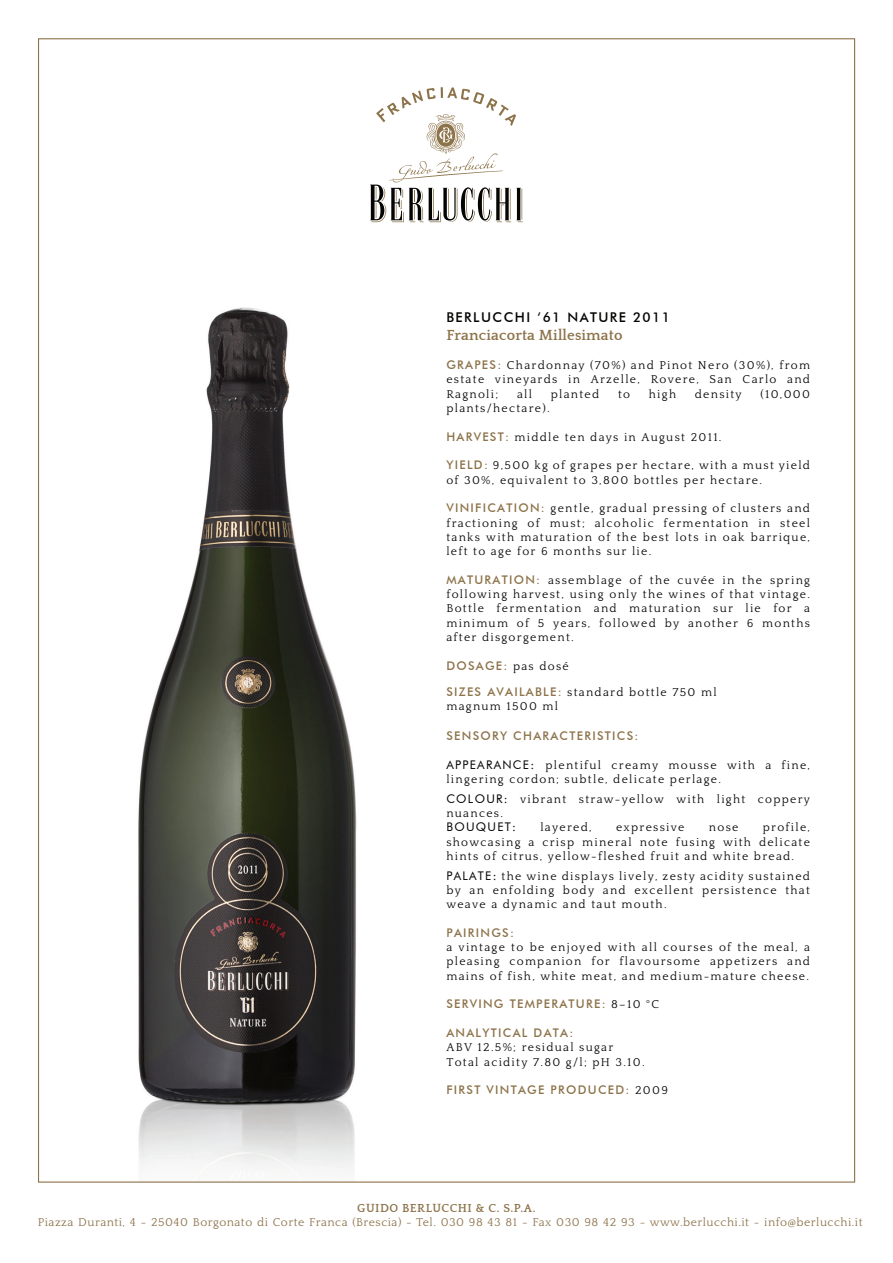
<style>
.page{position:relative;width:893px;height:1263px;background:#fff}
.page>*{position:absolute;margin:0;border:0;box-sizing:border-box;transform-origin:0 0}
.t1{font:700 15px "Quattrocento";letter-spacing:.01em;color:#8d734a}
.t2{font:500 13.5px "Futura BT";letter-spacing:.105em;color:#040503}
.t3{font:11.85px/14.2px "Quattrocento Roman";letter-spacing:.105em;color:#040503;text-align:justify}
.t4{font:11.85px "Quattrocento Roman";letter-spacing:.04em;color:#8d734a}
.t5{font:500 11.85px "Futura BT";letter-spacing:.105em;color:#8d734a}
.t6{font:700 11.85px "Quattrocento";letter-spacing:.04em;color:#8d734a}
.t7{font:11.85px "Futura BT";letter-spacing:.105em;color:#040503}
.s1{font-family:"Futura BT";font-weight:500;color:#8d734a}
.s2{font-family:"Quattrocento Roman";font-weight:400;color:#040503}
.s3{font-family:"Futura BT"}
</style>
<div class="page">
<svg style="left:370px;top:87px;width:153px;height:135px"></svg>
<img style="left:88px;top:307px;width:319px;height:876px">
<p class="t2" style="left:446px;top:309px;width:225px">BERLUCCHI ‘61 NATURE 2011</p>
<p class="t1" style="left:446px;top:328px;width:178px">Franciacorta Millesimato</p>
<p class="t3" style="left:446px;top:358px;width:365px"><span class="s1">GRAPES:</span> Chardonnay (70%) and Pinot Nero (30%), from estate vineyards in Arzelle, Rovere, San Carlo and Ragnoli;</p>
<p class="t3" style="left:517px;top:387px;width:17px">all</p>
<p class="t3" style="left:551px;top:387px;width:50px">planted</p>
<p class="t3" style="left:618px;top:387px;width:14px">to</p>
<p class="t3" style="left:649px;top:387px;width:29px">high</p>
<p class="t3" style="left:695px;top:387px;width:48px">density</p>
<p class="t3" style="left:760px;top:387px;width:51px">(10,000</p>
<p class="t3" style="left:446px;top:401px;width:105px">plants/hectare).</p>
<p class="t3" style="left:446px;top:430px;width:277px"><span class="s1">HARVEST:</span> middle ten days in August 2011.</p>
<p class="t3" style="left:446px;top:458px;width:365px"><span class="s1">YIELD:</span> 9,500 kg of grapes per hectare, with a must yield of 30%, equivalent to 3,800 bottles per hectare.</p>
<p class="t3" style="left:446px;top:501px;width:365px"><span class="s1">VINIFICATION:</span> gentle, gradual pressing of clusters and fractioning of must; alcoholic fermentation in steel tanks with maturation of the best lots in oak barrique, left to age for 6 months sur lie.</p>
<p class="t3" style="left:446px;top:573px;width:365px"><span class="s1">MATURATION:</span> assemblage of the cuvée in the spring following harvest, using only the wines of that vintage.<br>Bottle fermentation and maturation sur lie for a minimum of 5 years, followed by another 6 months after disgorgement.</p>
<p class="t5" style="left:446px;top:658px;width:124px">DOSAGE: <span class="s2">pas dosé</span></p>
<p class="t3" style="left:446px;top:685px;width:272px"><span class="s1">SIZES AVAILABLE:</span> standard bottle 750 ml magnum 1500 ml</p>
<p class="t5" style="left:446px;top:729px;width:194px">SENSORY CHARACTERISTICS:</p>
<p class="t3" style="left:446px;top:758px;width:365px"><span class="s3">APPEARANCE:</span> plentiful creamy mousse with a fine, lingering cordon; subtle, delicate perlage.</p>
<p class="t3" style="left:446px;top:792px;width:365px"><span class="s3">COLOUR:</span> vibrant straw-yellow with light coppery nuances.</p>
<p class="t7" style="left:446px;top:820px;width:71px">BOUQUET:</p>
<p class="t3" style="left:540px;top:821px;width:53px">layered,</p>
<p class="t3" style="left:616px;top:821px;width:70px">expressive</p>
<p class="t3" style="left:709px;top:821px;width:31px">nose</p>
<p class="t3" style="left:446px;top:821px;width:365px;text-indent:316px">profile, showcasing a crisp mineral note fusing with delicate hints of citrus, yellow-fleshed fruit and white bread.</p>
<p class="t3" style="left:446px;top:869px;width:365px"><span class="s3">PALATE:</span> the wine displays lively, zesty acidity sustained by an enfolding body and excellent persistence that weave a dynamic and taut mouth.</p>
<p class="t5" style="left:446px;top:925px;width:69px">PAIRINGS:</p>
<p class="t3" style="left:446px;top:940px;width:365px">a vintage to be enjoyed with all courses of the meal, a pleasing companion for flavoursome appetizers and mains of fish, white meat, and medium-mature cheese.</p>
<p class="t5" style="left:446px;top:997px;width:214px">SERVING TEMPERATURE: <span class="s2">8–10 °C</span></p>
<p class="t5" style="left:446px;top:1025px;width:128px">ANALYTICAL DATA:</p>
<p class="t3" style="left:446px;top:1040px;width:200px">ABV 12.5%; residual sugar<br>Total acidity 7.80 g/l; pH 3.10.</p>
<p class="t5" style="left:446px;top:1083px;width:223px">FIRST VINTAGE PRODUCED: <span class="s2">2009</span></p>
<p class="t6" style="left:357px;top:1202px;width:180px">GUIDO BERLUCCHI &amp; C. S.P.A.</p>
<p class="t4" style="left:38px;top:1216px;width:826px">Piazza Duranti, 4 - 25040 Borgonato di Corte Franca (Brescia) - Tel. 030 98 43 81 - Fax 030 98 42 93 - www.berlucchi.it - info@berlucchi.it</p>
</div>
